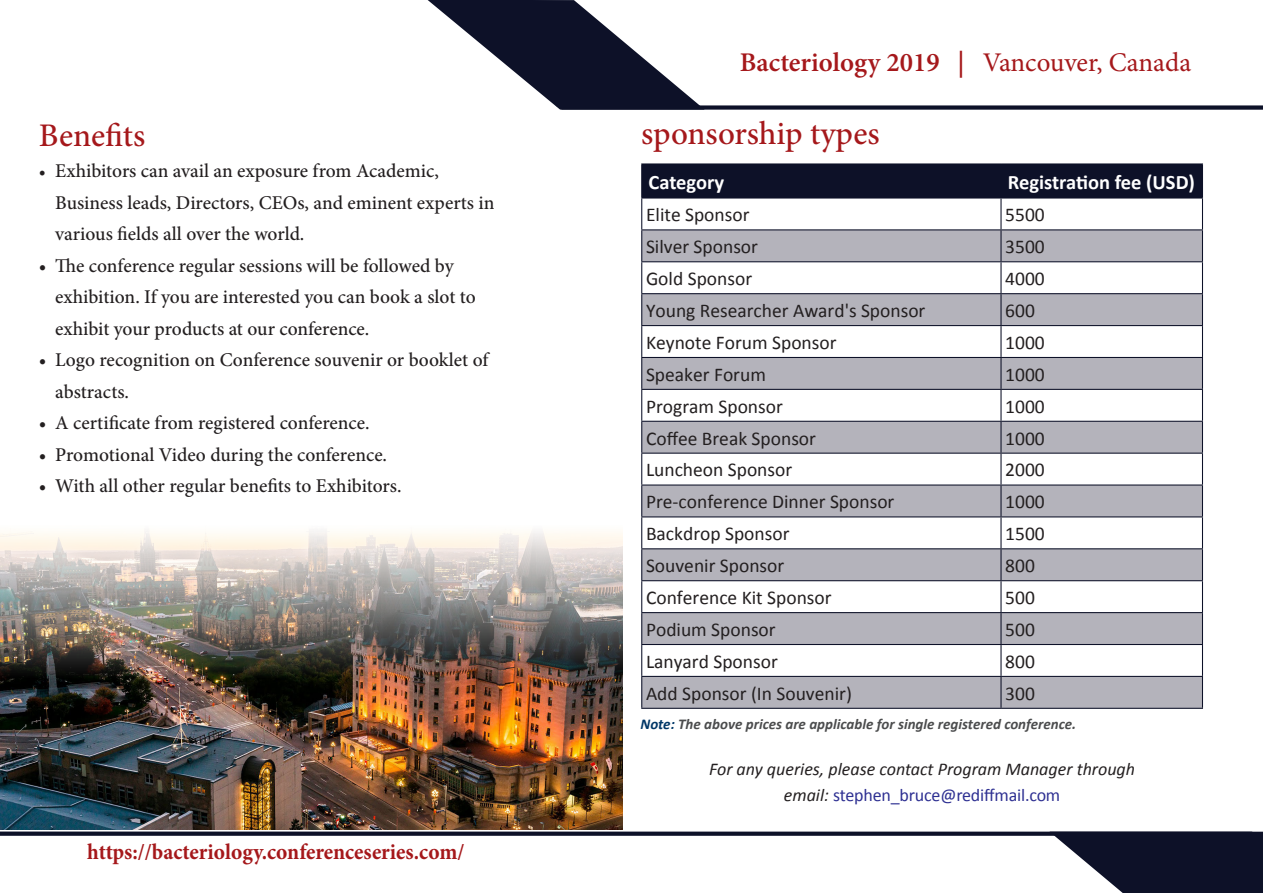
<style>
.page{position:relative;width:1263px;height:893px;background:#fff}
.page>*{position:absolute;margin:0;border:0;box-sizing:border-box;transform-origin:0 0}
.t1{font:500 33px "Minion Pro";color:#a5181b}
.t2{font:600 27px "Minion Pro";color:#a5181b}
.t3{font:700 22.5px "Minion Pro";color:#a5181b;scale:.95 1}
.t4{font:700 20.55px "Calibri";color:#fff}
.t5{font:500 19.5px/31.5px "Minion Pro";color:#231f20}
.t6{font:19.5px "Calibri";color:#231f20}
.t7{font:italic 18px "Calibri";color:#231f20}
.t8{font:18px "Calibri";letter-spacing:-.01em;color:#2e3092}
.t9{font:italic 700 15px "Calibri";color:#4b4c4d}
.s1{font-weight:400}
.s2{font-size:18px}
.s3{color:#003767}
.s4{font-style:italic;color:#231f20}
</style>
<div class="page">
<svg style="left:0;top:831px;width:1263px;height:62px"></svg>
<svg style="left:428px;top:0;width:835px;height:110px"></svg>
<div style="left:642px;top:165px;width:560px;height:32px;background:#0d1128"></div>
<svg style="left:642px;top:230px;width:560px;height:478px;fill:#b4b3bb"></svg>
<hr style="left:641px;top:165px;width:1px;height:32px;background:#0d1128">
<hr style="left:641px;top:163px;width:360px;height:2px;background:#0d1128">
<hr style="left:1000px;top:165px;width:1px;height:32px;background:#0d1128">
<hr style="left:1001px;top:163px;width:202px;height:2px;background:#0d1128">
<hr style="left:1202px;top:165px;width:1px;height:32px;background:#0d1128">
<hr style="left:641px;top:199px;width:1px;height:30px;background:#0d1128">
<hr style="left:641px;top:197px;width:360px;height:2px;background:#0d1128">
<hr style="left:1000px;top:199px;width:1px;height:30px;background:#0d1128">
<hr style="left:1001px;top:197px;width:202px;height:2px;background:#0d1128">
<hr style="left:1202px;top:199px;width:1px;height:30px;background:#0d1128">
<hr style="left:641px;top:230px;width:1px;height:31px;background:#0d1128">
<hr style="left:641px;top:229px;width:360px;height:1px;background:#0d1128">
<hr style="left:1000px;top:230px;width:1px;height:31px;background:#0d1128">
<hr style="left:1001px;top:229px;width:202px;height:1px;background:#0d1128">
<hr style="left:1202px;top:230px;width:1px;height:31px;background:#0d1128">
<hr style="left:641px;top:262px;width:1px;height:31px;background:#0d1128">
<hr style="left:641px;top:261px;width:360px;height:1px;background:#0d1128">
<hr style="left:1000px;top:262px;width:1px;height:31px;background:#0d1128">
<hr style="left:1001px;top:261px;width:202px;height:1px;background:#0d1128">
<hr style="left:1202px;top:262px;width:1px;height:31px;background:#0d1128">
<hr style="left:641px;top:294px;width:1px;height:31px;background:#0d1128">
<hr style="left:641px;top:293px;width:360px;height:1px;background:#0d1128">
<hr style="left:1000px;top:294px;width:1px;height:31px;background:#0d1128">
<hr style="left:1001px;top:293px;width:202px;height:1px;background:#0d1128">
<hr style="left:1202px;top:294px;width:1px;height:31px;background:#0d1128">
<hr style="left:641px;top:326px;width:1px;height:31px;background:#0d1128">
<hr style="left:641px;top:325px;width:360px;height:1px;background:#0d1128">
<hr style="left:1000px;top:326px;width:1px;height:31px;background:#0d1128">
<hr style="left:1001px;top:325px;width:202px;height:1px;background:#0d1128">
<hr style="left:1202px;top:326px;width:1px;height:31px;background:#0d1128">
<hr style="left:641px;top:358px;width:1px;height:31px;background:#0d1128">
<hr style="left:641px;top:357px;width:360px;height:1px;background:#0d1128">
<hr style="left:1000px;top:358px;width:1px;height:31px;background:#0d1128">
<hr style="left:1001px;top:357px;width:202px;height:1px;background:#0d1128">
<hr style="left:1202px;top:358px;width:1px;height:31px;background:#0d1128">
<hr style="left:641px;top:390px;width:1px;height:31px;background:#0d1128">
<hr style="left:641px;top:389px;width:360px;height:1px;background:#0d1128">
<hr style="left:1000px;top:390px;width:1px;height:31px;background:#0d1128">
<hr style="left:1001px;top:389px;width:202px;height:1px;background:#0d1128">
<hr style="left:1202px;top:390px;width:1px;height:31px;background:#0d1128">
<hr style="left:641px;top:422px;width:1px;height:31px;background:#0d1128">
<hr style="left:641px;top:421px;width:360px;height:1px;background:#0d1128">
<hr style="left:1000px;top:422px;width:1px;height:31px;background:#0d1128">
<hr style="left:1001px;top:421px;width:202px;height:1px;background:#0d1128">
<hr style="left:1202px;top:422px;width:1px;height:31px;background:#0d1128">
<hr style="left:641px;top:454px;width:1px;height:30px;background:#0d1128">
<hr style="left:641px;top:453px;width:360px;height:1px;background:#0d1128">
<hr style="left:1000px;top:454px;width:1px;height:30px;background:#0d1128">
<hr style="left:1001px;top:453px;width:202px;height:1px;background:#0d1128">
<hr style="left:1202px;top:454px;width:1px;height:30px;background:#0d1128">
<hr style="left:641px;top:486px;width:1px;height:30px;background:#0d1128">
<hr style="left:641px;top:484px;width:360px;height:2px;background:#0d1128">
<hr style="left:1000px;top:486px;width:1px;height:30px;background:#0d1128">
<hr style="left:1001px;top:484px;width:202px;height:2px;background:#0d1128">
<hr style="left:1202px;top:486px;width:1px;height:30px;background:#0d1128">
<hr style="left:641px;top:517px;width:1px;height:31px;background:#0d1128">
<hr style="left:641px;top:516px;width:360px;height:1px;background:#0d1128">
<hr style="left:1000px;top:517px;width:1px;height:31px;background:#0d1128">
<hr style="left:1001px;top:516px;width:202px;height:1px;background:#0d1128">
<hr style="left:1202px;top:517px;width:1px;height:31px;background:#0d1128">
<hr style="left:641px;top:549px;width:1px;height:31px;background:#0d1128">
<hr style="left:641px;top:548px;width:360px;height:1px;background:#0d1128">
<hr style="left:1000px;top:549px;width:1px;height:31px;background:#0d1128">
<hr style="left:1001px;top:548px;width:202px;height:1px;background:#0d1128">
<hr style="left:1202px;top:549px;width:1px;height:31px;background:#0d1128">
<hr style="left:641px;top:581px;width:1px;height:31px;background:#0d1128">
<hr style="left:641px;top:580px;width:360px;height:1px;background:#0d1128">
<hr style="left:1000px;top:581px;width:1px;height:31px;background:#0d1128">
<hr style="left:1001px;top:580px;width:202px;height:1px;background:#0d1128">
<hr style="left:1202px;top:581px;width:1px;height:31px;background:#0d1128">
<hr style="left:641px;top:613px;width:1px;height:31px;background:#0d1128">
<hr style="left:641px;top:612px;width:360px;height:1px;background:#0d1128">
<hr style="left:1000px;top:613px;width:1px;height:31px;background:#0d1128">
<hr style="left:1001px;top:612px;width:202px;height:1px;background:#0d1128">
<hr style="left:1202px;top:613px;width:1px;height:31px;background:#0d1128">
<hr style="left:641px;top:645px;width:1px;height:31px;background:#0d1128">
<hr style="left:641px;top:644px;width:360px;height:1px;background:#0d1128">
<hr style="left:1000px;top:645px;width:1px;height:31px;background:#0d1128">
<hr style="left:1001px;top:644px;width:202px;height:1px;background:#0d1128">
<hr style="left:1202px;top:645px;width:1px;height:31px;background:#0d1128">
<hr style="left:641px;top:677px;width:1px;height:31px;background:#0d1128">
<hr style="left:641px;top:676px;width:360px;height:1px;background:#0d1128">
<hr style="left:641px;top:708px;width:360px;height:1px;background:#0d1128">
<hr style="left:1000px;top:677px;width:1px;height:31px;background:#0d1128">
<hr style="left:1001px;top:676px;width:202px;height:1px;background:#0d1128">
<hr style="left:1202px;top:677px;width:1px;height:31px;background:#0d1128">
<hr style="left:1001px;top:708px;width:202px;height:1px;background:#0d1128">
<img style="left:0;top:531px;width:622px;height:299px">
<p class="t2" style="left:740px;top:43px;width:453px">Bacteriology 2019 | <span class="s1">Vancouver, Canada</span></p>
<p class="t1" style="left:39px;top:113px;width:108px">Benefits</p>
<p class="t1" style="left:641px;top:111px;width:240px">sponsorship types</p>
<p class="t5" style="left:55px;top:155px;width:441px;text-indent:-16px"><span class="s2">•</span> Exhibitors can avail an exposure from Academic,<br>Business leads, Directors, CEOs, and eminent experts in various fields all over the world.</p>
<p class="t5" style="left:55px;top:250px;width:422px;text-indent:-16px">• The conference regular sessions will be followed by exhibition. If you are interested you can book a slot to exhibit your products at our conference.</p>
<p class="t5" style="left:55px;top:344px;width:435px;text-indent:-16px">• Logo recognition on Conference souvenir or booklet of abstracts.</p>
<p class="t5" style="left:39px;top:407px;width:332px">• A certificate from registered conference.</p>
<p class="t5" style="left:39px;top:439px;width:350px">• Promotional Video during the conference.</p>
<p class="t5" style="left:39px;top:470px;width:364px">• With all other regular benefits to Exhibitors.</p>
<p class="t4" style="left:649px;top:169px;width:77px">Category</p>
<p class="t4" style="left:1008px;top:169px;width:189px">Registration fee (USD)</p>
<p class="t6" style="left:646px;top:202px;width:105px">Elite Sponsor</p>
<p class="t6" style="left:1005px;top:202px;width:41px">5500</p>
<p class="t6" style="left:646px;top:234px;width:114px">Silver Sponsor</p>
<p class="t6" style="left:1005px;top:234px;width:41px">3500</p>
<p class="t6" style="left:646px;top:266px;width:108px">Gold Sponsor</p>
<p class="t6" style="left:1005px;top:266px;width:41px">4000</p>
<p class="t6" style="left:646px;top:298px;width:281px">Young Researcher Award's Sponsor</p>
<p class="t6" style="left:1005px;top:298px;width:31px">600</p>
<p class="t6" style="left:646px;top:330px;width:192px">Keynote Forum Sponsor</p>
<p class="t6" style="left:1005px;top:330px;width:41px">1000</p>
<p class="t6" style="left:646px;top:362px;width:121px">Speaker Forum</p>
<p class="t6" style="left:1005px;top:362px;width:41px">1000</p>
<p class="t6" style="left:646px;top:394px;width:138px">Program Sponsor</p>
<p class="t6" style="left:1005px;top:394px;width:41px">1000</p>
<p class="t6" style="left:646px;top:426px;width:172px">Coffee Break Sponsor</p>
<p class="t6" style="left:1005px;top:426px;width:41px">1000</p>
<p class="t6" style="left:646px;top:458px;width:148px">Luncheon Sponsor</p>
<p class="t6" style="left:1005px;top:458px;width:41px">2000</p>
<p class="t6" style="left:646px;top:489px;width:250px">Pre-conference Dinner Sponsor</p>
<p class="t6" style="left:1005px;top:489px;width:41px">1000</p>
<p class="t6" style="left:646px;top:521px;width:145px">Backdrop Sponsor</p>
<p class="t6" style="left:1005px;top:521px;width:41px">1500</p>
<p class="t6" style="left:646px;top:553px;width:140px">Souvenir Sponsor</p>
<p class="t6" style="left:1005px;top:553px;width:31px">800</p>
<p class="t6" style="left:646px;top:585px;width:187px">Conference Kit Sponsor</p>
<p class="t6" style="left:1005px;top:585px;width:31px">500</p>
<p class="t6" style="left:646px;top:617px;width:131px">Podium Sponsor</p>
<p class="t6" style="left:1005px;top:617px;width:31px">500</p>
<p class="t6" style="left:646px;top:649px;width:133px">Lanyard Sponsor</p>
<p class="t6" style="left:1005px;top:649px;width:31px">800</p>
<p class="t6" style="left:646px;top:681px;width:207px">Add Sponsor (In Souvenir)</p>
<p class="t6" style="left:1005px;top:681px;width:31px">300</p>
<p class="t3" style="left:87px;top:836px;width:399px">https://bacteriology.conferenceseries.com/</p>
<p class="t9" style="left:640px;top:714px;width:437px"><span class="s3">Note:</span> The above prices are applicable for single registered conference.</p>
<p class="t7" style="left:709px;top:756px;width:427px">For any queries, please contact Program Manager through</p>
<p class="t8" style="left:784px;top:783px;width:278px"><span class="s4">email:</span> stephen_bruce@rediffmail.com</p>
</div>
